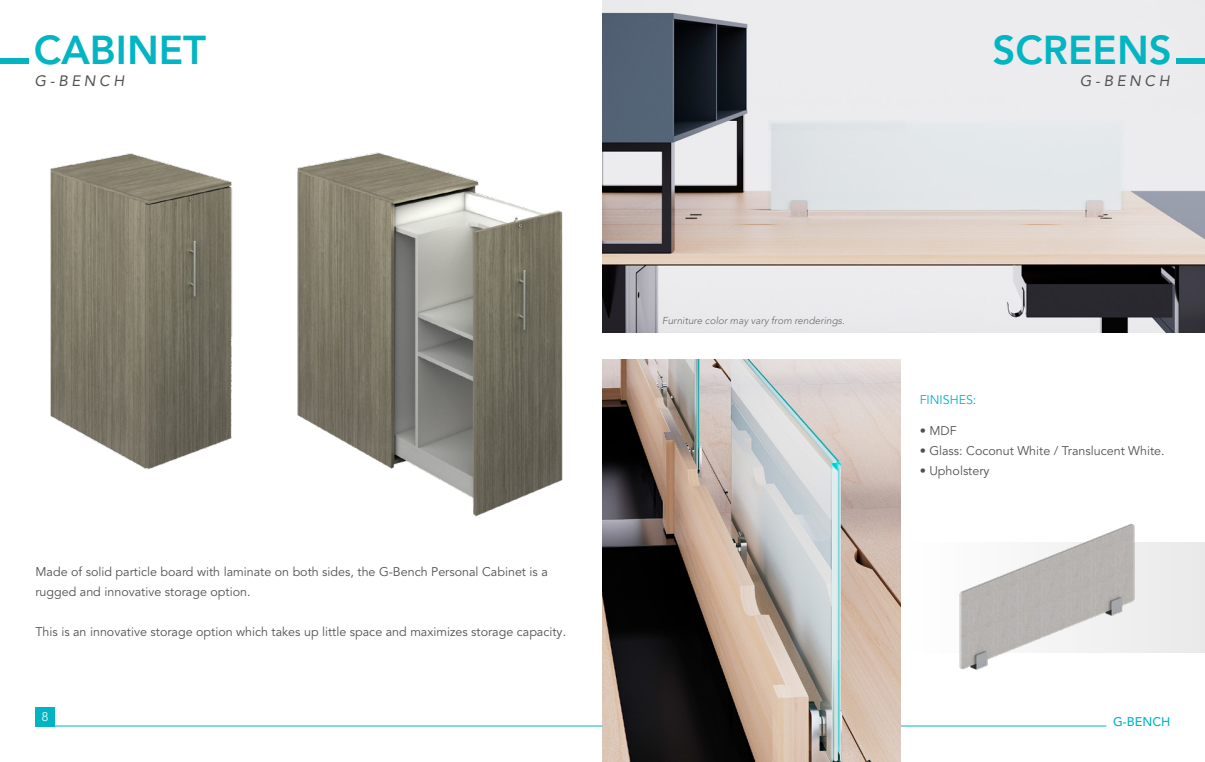
<style>
.page{position:relative;width:1205px;height:762px;background:#fff}
.page>*{position:absolute;margin:0;border:0;box-sizing:border-box;transform-origin:0 0}
.t1{font:800 40px "Avenir LT Pro";color:#03b5c3}
.t2{font:italic 15px "Avenir LT Pro";letter-spacing:.24em;color:#525251}
.t3{font:12.5px/20px "Avenir LT Pro";color:#525251}
.t4{font:12.5px "Avenir LT Pro";color:#03b5c3}
.t5{font:500 12.5px "Avenir LT Pro";color:#03b5c3}
.t6{font:300 12.5px "Avenir LT Pro";color:#fff}
.t7{font:italic 300 10px "Avenir LT Pro";color:#686868}
</style>
<div class="page">
<hr style="left:602px;top:725px;width:504px;height:1px;background:#03b5c3">
<div style="left:900px;top:542px;width:305px;height:110px;background:linear-gradient(to bottom,#f4f4f4,#f4f4f4)"></div>
<img style="left:602px;top:360px;width:298px;height:402px">
<img style="left:602px;top:0;width:603px;height:333px">
<img style="left:297px;top:152px;width:266px;height:365px">
<img style="left:50px;top:153px;width:183px;height:316px">
<hr style="left:35px;top:725px;width:567px;height:1px;background:#03b5c3">
<div style="left:35px;top:707px;width:19px;height:19px;background:#03b5c3"></div>
<img style="left:957px;top:523px;width:179px;height:147px">
<div style="left:0;top:58px;width:29px;height:6px;background:#03b5c3"></div>
<div style="left:1176px;top:58px;width:29px;height:6px;background:#03b5c3"></div>
<h1 class="t1" style="left:34px;top:26px;width:174px">CABINET</h1>
<h1 class="t1" style="left:992px;top:26px;width:181px">SCREENS</h1>
<p class="t2" style="left:35px;top:72px;width:91px">G-BENCH</p>
<p class="t2" style="left:1080px;top:72px;width:91px">G-BENCH</p>
<p class="t3" style="left:35px;top:562px;width:514px">Made of solid particle board with laminate on both sides, the G-Bench Personal Cabinet is a rugged and innovative storage option.</p>
<p class="t3" style="left:35px;top:622px;width:532px">This is an innovative storage option which takes up little space and maximizes storage capacity.</p>
<p class="t6" style="left:42px;top:709px;width:8px">8</p>
<p class="t7" style="left:662px;top:315px;width:184px">Furniture color may vary from renderings.</p>
<p class="t4" style="left:919px;top:392px;width:58px">FINISHES:</p>
<p class="t3" style="left:919px;top:421px;width:39px">• MDF</p>
<p class="t3" style="left:919px;top:441px;width:246px">• Glass: Coconut White / Translucent White.</p>
<p class="t3" style="left:919px;top:461px;width:71px">• Upholstery</p>
<p class="t5" style="left:1113px;top:714px;width:59px">G-BENCH</p>
</div>
